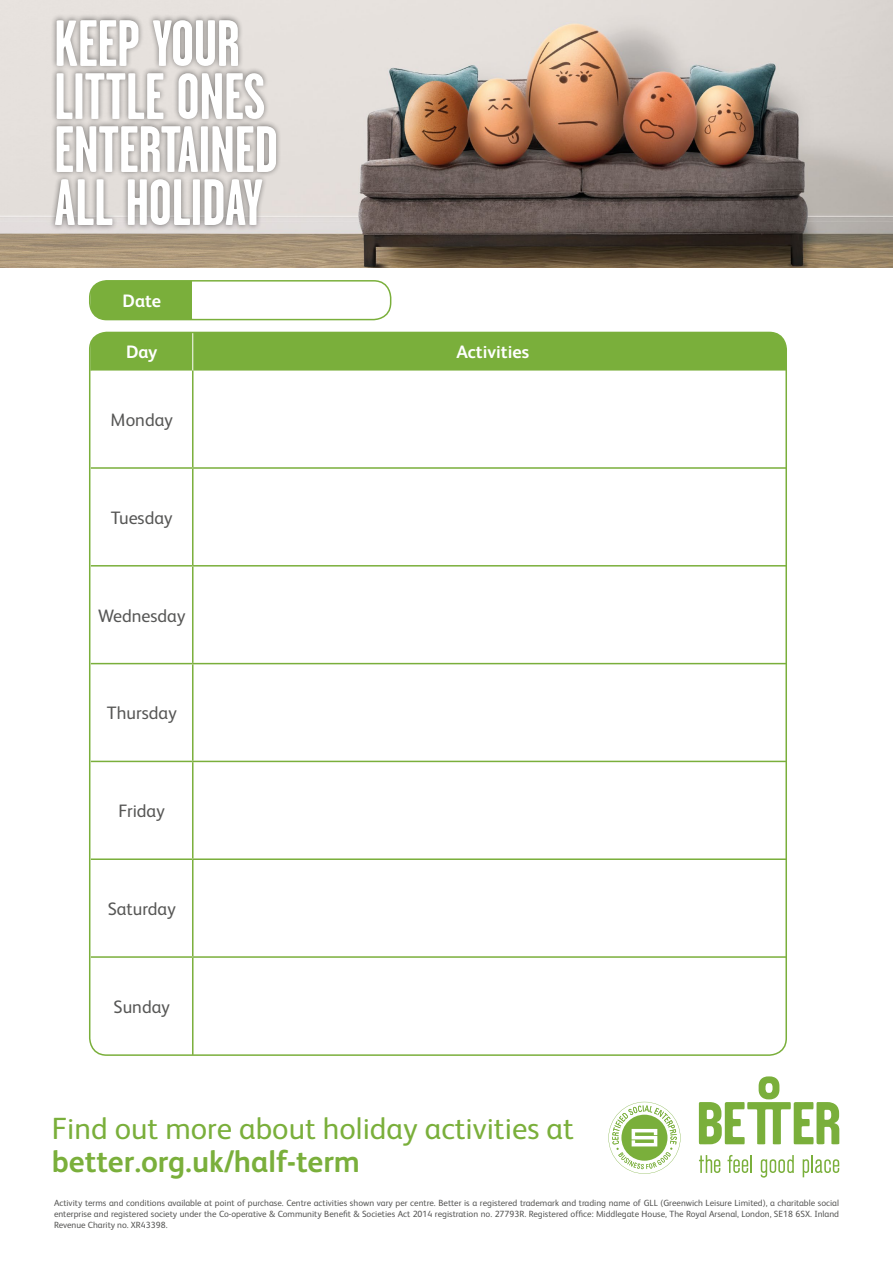
<style>
.page{position:relative;width:893px;height:1263px;background:#fff}
.page>*{position:absolute;margin:0;border:0;box-sizing:border-box;transform-origin:0 0}
.t1{font:700 65.4px/52.9px "Garage Gothic";letter-spacing:-.01em;color:#fff}
.t2{font:30.75px "FS Albert";color:#7aaf3b}
.t3{font:700 30.75px "FS Albert";color:#7aaf3b}
.t4{font:18px "FS Albert";color:#575756}
.t5{font:700 18px "FS Albert";color:#fff}
.t6{font:9px/10.8px "FS Albert";color:#575756;text-align:justify}
</style>
<div class="page">
<svg style="left:699px;top:1076px;width:140px;height:68px"></svg>
<svg style="left:727px;top:1155px;width:25px;height:18px"></svg>
<svg style="left:803px;top:1155px;width:36px;height:22px"></svg>
<svg style="left:699px;top:1155px;width:21px;height:18px"></svg>
<svg style="left:761px;top:1155px;width:33px;height:22px"></svg>
<svg style="left:608px;top:1102px;width:72px;height:72px"></svg>
<div style="left:91px;top:332px;width:695px;height:39px;background:#7aaf3b"></div>
<hr style="left:192px;top:332px;width:1px;height:39px;background:#fff">
<hr style="left:90px;top:332px;width:1px;height:39px;background:#7aaf3b">
<hr style="left:192px;top:371px;width:2px;height:96px;background:#7aaf3b">
<hr style="left:91px;top:467px;width:102px;height:2px;background:#7aaf3b">
<hr style="left:192px;top:469px;width:2px;height:96px;background:#7aaf3b">
<hr style="left:193px;top:467px;width:593px;height:2px;background:#7aaf3b">
<hr style="left:91px;top:565px;width:102px;height:1px;background:#7aaf3b">
<hr style="left:91px;top:663px;width:102px;height:1px;background:#7aaf3b">
<hr style="left:91px;top:761px;width:102px;height:1px;background:#7aaf3b">
<hr style="left:192px;top:566px;width:2px;height:97px;background:#7aaf3b">
<hr style="left:192px;top:664px;width:2px;height:97px;background:#7aaf3b">
<hr style="left:192px;top:762px;width:2px;height:96px;background:#7aaf3b">
<hr style="left:193px;top:565px;width:593px;height:1px;background:#7aaf3b">
<hr style="left:193px;top:663px;width:593px;height:1px;background:#7aaf3b">
<hr style="left:193px;top:761px;width:593px;height:1px;background:#7aaf3b">
<hr style="left:91px;top:858px;width:102px;height:2px;background:#7aaf3b">
<hr style="left:192px;top:860px;width:2px;height:96px;background:#7aaf3b">
<hr style="left:193px;top:858px;width:593px;height:2px;background:#7aaf3b">
<hr style="left:91px;top:956px;width:102px;height:2px;background:#7aaf3b">
<hr style="left:192px;top:958px;width:2px;height:97px;background:#7aaf3b">
<hr style="left:193px;top:956px;width:593px;height:2px;background:#7aaf3b">
<div style="left:91px;top:281px;width:102px;height:38px;background:#7aaf3b"></div>
<hr style="left:192px;top:281px;width:1px;height:38px;background:#fff">
<hr style="left:90px;top:281px;width:1px;height:38px;background:#7aaf3b">
<div style="left:89px;top:280px;width:302px;height:40px;border:2px solid #7aaf3b;border-radius:17px"></div>
<img style="left:193px;top:0;width:700px;height:268px">
<div style="left:49px;top:14px;width:233px;height:217px;background:#000;opacity:.5"></div>
<h1 class="t1" style="left:54px;top:18px;width:226px">KEEP YOUR<br>LITTLE ONES<br>ENTERTAINED<br>ALL HOLIDAY</h1>
<h3 class="t5" style="left:123px;top:288px;width:40px">Date</h3>
<h3 class="t5" style="left:126px;top:340px;width:33px">Day</h3>
<h3 class="t5" style="left:456px;top:340px;width:74px">Activities</h3>
<h3 class="t4" style="left:111px;top:408px;width:64px">Monday</h3>
<h3 class="t4" style="left:111px;top:506px;width:63px">Tuesday</h3>
<h3 class="t4" style="left:98px;top:603px;width:89px">Wednesday</h3>
<h3 class="t4" style="left:107px;top:701px;width:71px">Thursday</h3>
<h3 class="t4" style="left:119px;top:799px;width:48px">Friday</h3>
<h3 class="t4" style="left:108px;top:897px;width:70px">Saturday</h3>
<h3 class="t4" style="left:114px;top:995px;width:58px">Sunday</h3>
<h2 class="t2" style="left:52px;top:1108px;width:523px">Find out more about holiday activities at</h2>
<h2 class="t3" style="left:52px;top:1141px;width:310px">better.org.uk/half-term</h2>
<p class="t6" style="left:54px;top:1197px;width:787px">Activity terms and conditions available at point of purchase. Centre activities shown vary per centre. Better is a registered trademark and trading name of GLL (Greenwich Leisure Limited), a charitable social enterprise and registered society under the Co-operative &amp; Community Benefit &amp; Societies Act 2014 registration no. 27793R. Registered office: Middlegate House, The Royal Arsenal, London, SE18 6SX. Inland Revenue Charity no. XR43398.</p>
</div>
